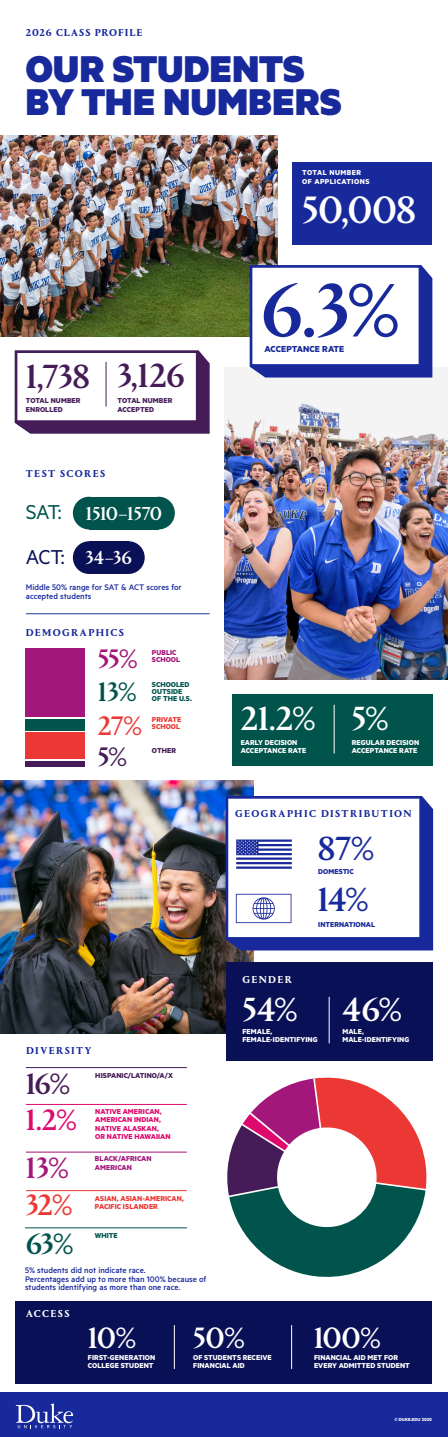
<style>
.page{position:relative;width:448px;height:1437px;background:#fff}
.page>*{position:absolute;margin:0;border:0;box-sizing:border-box;transform-origin:0 0}
.t1{font:500 79.1px "Portrait";color:#18299b}
.t2{font:900 42px/33.2px "Metric";letter-spacing:.01em;color:#18299b}
.t3{font:500 39.9px "Portrait";color:#fff}
.t4{font:500 35px "Portrait";color:#fff}
.t5{font:500 35px "Portrait";letter-spacing:-.01em;color:#451c57}
.t6{font:500 35px "Portrait";color:#18299b}
.t7{font:500 30.8px "Portrait";letter-spacing:-.025em;color:#fff}
.t8{font:500 30.8px "Portrait";color:#de096d}
.t9{font:500 30.8px "Portrait";color:#451c57}
.t10{font:500 30.8px "Portrait";color:#a3177a}
.t11{font:500 30.8px "Portrait";color:#00544c}
.t12{font:500 30.8px "Portrait";color:#ec3834}
.t13{font:500 28px "Portrait";color:#a2167a}
.t14{font:500 28px "Portrait";color:#ec3834}
.t15{font:500 28px "Portrait";color:#00544c}
.t16{font:500 28px "Portrait";color:#451c57}
.t17{font:22.61px "Metric";color:#00544c}
.t18{font:22.61px "Metric";color:#091055}
.t19{font:500 19.6px "Portrait";letter-spacing:-.01em;color:#fff}
.t20{font:700 10.5px "Portrait";letter-spacing:.125em;color:#18299b}
.t21{font:700 10.5px "Portrait";letter-spacing:.09em;color:#18299b}
.t22{font:700 10.5px "Portrait";letter-spacing:.13em;color:#fff}
.t23{font:700 9.8px "Metric";color:#18299b}
.t24{font:500 9.1px/8.4px "Metric";color:#18299b}
.t25{font:700 8.05px/8.4px "Metric";letter-spacing:.01em;color:#fff}
.t26{font:700 8.05px/8.4px "Metric";letter-spacing:.015em;color:#451c57}
.t27{font:700 8.05px/8.4px "Metric";color:#de096d}
.t28{font:700 8.05px/7px "Metric";letter-spacing:.01em;color:#ec3834}
.t29{font:700 8.05px/8.4px "Metric";letter-spacing:.01em;color:#a2167a}
.t30{font:700 8.05px/7px "Metric";letter-spacing:.01em;color:#00544c}
.t31{font:700 8.05px/8.4px "Metric";letter-spacing:.055em;color:#fff}
.t32{font:700 8.05px "Metric";letter-spacing:.005em;color:#18299b}
.t33{font:700 4.9px "Metric";letter-spacing:.01em;color:#fff}
</style>
<div class="page">
<svg style="left:15px;top:350px;width:195px;height:84px"></svg>
<img style="left:0;top:780px;width:253px;height:254px">
<svg style="left:226px;top:796px;width:207px;height:154px"></svg>
<img style="left:0;top:136px;width:277px;height:200px">
<img style="left:224px;top:367px;width:224px;height:313px">
<svg style="left:250px;top:265px;width:182px;height:112px"></svg>
<svg style="left:229px;top:1200px;width:195px;height:77px"></svg>
<svg style="left:227px;top:1077px;width:200px;height:123px"></svg>
<div style="left:293px;top:162px;width:139px;height:82px;background:#18299b"></div>
<div style="left:73px;top:497px;width:32px;height:32px;background:#00544c;border-radius:50%"></div>
<div style="left:143px;top:497px;width:32px;height:32px;background:#00544c;border-radius:50%"></div>
<div style="left:89px;top:497px;width:70px;height:32px;background:#00544c"></div>
<div style="left:73px;top:541px;width:32px;height:33px;background:#091055;border-radius:50%"></div>
<div style="left:113px;top:541px;width:32px;height:33px;background:#091055;border-radius:50%"></div>
<div style="left:89px;top:541px;width:40px;height:33px;background:#091055"></div>
<hr style="left:106px;top:362px;width:1px;height:44px;background:#451c57">
<div style="left:232px;top:694px;width:200px;height:72px;background:#00544c"></div>
<hr style="left:334px;top:704px;width:1px;height:49px;background:#fff">
<div style="left:226px;top:963px;width:206px;height:98px;background:#091055"></div>
<svg style="left:236px;top:839px;width:56px;height:29px"></svg>
<svg style="left:236px;top:893px;width:55px;height:30px"></svg>
<div style="left:0;top:1392px;width:448px;height:44px;background:#18299b"></div>
<hr style="left:26px;top:613px;width:184px;height:1px;background:#1d3798">
<svg style="left:16px;top:1403px;width:57px;height:25px"></svg>
<hr style="left:25px;top:1227px;width:162px;height:1px;background:#00544c">
<hr style="left:26px;top:1190px;width:161px;height:1px;background:#ec3834">
<hr style="left:26px;top:1151px;width:161px;height:1px;background:#a2167a">
<hr style="left:26px;top:1104px;width:161px;height:1px;background:#de096d">
<hr style="left:26px;top:1067px;width:161px;height:1px;background:#451c57">
<div style="left:16px;top:1301px;width:416px;height:82px;background:#091055"></div>
<hr style="left:174px;top:1325px;width:1px;height:43px;background:#fff">
<hr style="left:291px;top:1325px;width:1px;height:43px;background:#fff">
<hr style="left:329px;top:996px;width:1px;height:47px;background:#fff">
<div style="left:26px;top:732px;width:59px;height:27px;background:#ec3834"></div>
<div style="left:26px;top:719px;width:59px;height:11px;background:#00544c"></div>
<div style="left:26px;top:761px;width:59px;height:5px;background:#451c57"></div>
<div style="left:26px;top:648px;width:59px;height:69px;background:#a3177a"></div>
<p class="t21" style="left:26px;top:25px;width:118px">2026 CLASS PROFILE</p>
<p class="t2" style="left:26px;top:51px;width:317px">OUR STUDENTS<br>BY THE NUMBERS</p>
<p class="t31" style="left:302px;top:168px;width:69px">TOTAL NUMBER<br>OF APPLICATIONS</p>
<p class="t3" style="left:302px;top:183px;width:116px">50,008</p>
<p class="t5" style="left:26px;top:352px;width:66px">1,738</p>
<p class="t26" style="left:26px;top:396px;width:56px">TOTAL NUMBER<br>ENROLLED</p>
<p class="t5" style="left:118px;top:352px;width:69px">3,126</p>
<p class="t26" style="left:118px;top:396px;width:56px">TOTAL NUMBER<br>ACCEPTED</p>
<p class="t20" style="left:26px;top:466px;width:81px">TEST SCORES</p>
<p class="t17" style="left:26px;top:499px;width:37px">SAT:</p>
<p class="t18" style="left:26px;top:543px;width:41px">ACT:</p>
<p class="t19" style="left:86px;top:500px;width:78px">1510–1570</p>
<p class="t19" style="left:85px;top:544px;width:48px">34–36</p>
<p class="t24" style="left:26px;top:583px;width:157px">Middle 50% range for SAT &amp; ACT scores for accepted students</p>
<p class="t20" style="left:26px;top:625px;width:100px">DEMOGRAPHICS</p>
<p class="t13" style="left:98px;top:640px;width:41px">55%</p>
<p class="t15" style="left:98px;top:673px;width:40px">13%</p>
<p class="t14" style="left:98px;top:707px;width:46px">27%</p>
<p class="t16" style="left:98px;top:738px;width:31px">5%</p>
<p class="t29" style="left:152px;top:648px;width:30px;line-height:7px">PUBLIC<br>SCHOOL</p>
<p class="t30" style="left:152px;top:681px;width:42px">SCHOOLED<br>OUTSIDE<br>OF THE U.S.</p>
<p class="t28" style="left:152px;top:715px;width:31px">PRIVATE<br>SCHOOL</p>
<p class="t26" style="left:152px;top:746px;width:26px">OTHER</p>
<p class="t20" style="left:26px;top:1043px;width:67px">DIVERSITY</p>
<p class="t9" style="left:26px;top:1062px;width:46px">16%</p>
<p class="t26" style="left:95px;top:1071px;width:79px">HISPANIC/LATINO/A/X</p>
<p class="t8" style="left:26px;top:1099px;width:52px">1.2%</p>
<p class="t27" style="left:95px;top:1106px;width:77px">NATIVE AMERICAN,<br>AMERICAN INDIAN,<br>NATIVE ALASKAN,<br>OR NATIVE HAWAIIAN</p>
<p class="t10" style="left:26px;top:1147px;width:44px">13%</p>
<p class="t29" style="left:95px;top:1154px;width:58px">BLACK/AFRICAN<br>AMERICAN</p>
<p class="t12" style="left:26px;top:1184px;width:48px">32%</p>
<p class="t28" style="left:95px;top:1194px;width:90px">ASIAN, ASIAN-AMERICAN,</p>
<p class="t28" style="left:95px;top:1202px;width:64px">PACIFIC ISLANDER</p>
<p class="t11" style="left:26px;top:1223px;width:49px">63%</p>
<p class="t30" style="left:95px;top:1232px;width:24px">WHITE</p>
<p class="t24" style="left:25px;top:1266px;width:122px">5% students did not indicate race.</p>
<p class="t24" style="left:25px;top:1274px;width:183px">Percentages add up to more than 100% because of students identifying as more than one race.</p>
<p class="t22" style="left:26px;top:1306px;width:45px">ACCESS</p>
<p class="t1" style="left:261px;top:257px;width:140px">6.3%</p>
<p class="t23" style="left:265px;top:343px;width:81px">ACCEPTANCE RATE</p>
<p class="t4" style="left:241px;top:695px;width:76px">21.2%</p>
<p class="t25" style="left:241px;top:737px;width:67px">EARLY DECISION<br>ACCEPTANCE RATE</p>
<p class="t4" style="left:352px;top:695px;width:38px">5%</p>
<p class="t25" style="left:352px;top:737px;width:69px">REGULAR DECISION<br>ACCEPTANCE RATE</p>
<p class="t20" style="left:235px;top:806px;width:178px">GEOGRAPHIC DISTRIBUTION</p>
<p class="t6" style="left:318px;top:824px;width:58px">87%</p>
<p class="t32" style="left:318px;top:866px;width:37px">DOMESTIC</p>
<p class="t6" style="left:317px;top:876px;width:52px">14%</p>
<p class="t22" style="left:242px;top:972px;width:51px">GENDER</p>
<p class="t32" style="left:318px;top:919px;width:59px">INTERNATIONAL</p>
<p class="t4" style="left:242px;top:985px;width:57px">54%</p>
<p class="t4" style="left:343px;top:985px;width:61px">46%</p>
<p class="t25" style="left:343px;top:1026px;width:68px">MALE,<br>MALE-IDENTIFYING</p>
<p class="t25" style="left:242px;top:1026px;width:77px">FEMALE,<br>FEMALE-IDENTIFYING</p>
<p class="t7" style="left:88px;top:1316px;width:50px">10%</p>
<p class="t25" style="left:88px;top:1353px;width:69px">FIRST-GENERATION</p>
<p class="t25" style="left:88px;top:1361px;width:67px">COLLEGE STUDENT</p>
<p class="t7" style="left:193px;top:1316px;width:53px">50%</p>
<p class="t25" style="left:193px;top:1353px;width:80px">OF STUDENTS RECEIVE<br>FINANCIAL AID</p>
<p class="t7" style="left:314px;top:1316px;width:69px">100%</p>
<p class="t25" style="left:314px;top:1353px;width:97px">FINANCIAL AID MET FOR<br>EVERY ADMITTED STUDENT</p>
<p class="t33" style="left:394px;top:1416px;width:39px">© DUKE.EDU 2020</p>
</div>
